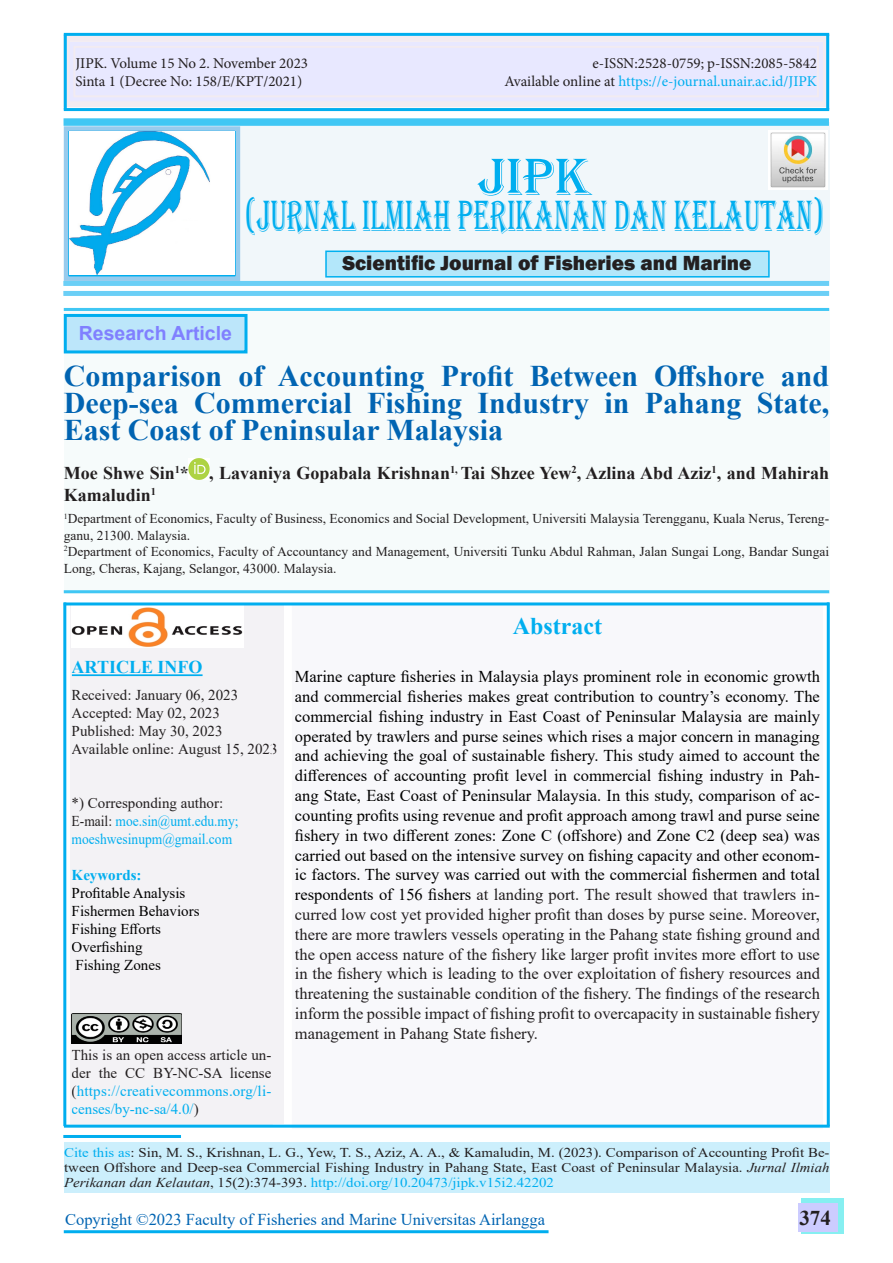
<style>
.page{position:relative;width:893px;height:1263px;background:#fff}
.page>*{position:absolute;margin:0;border:0;box-sizing:border-box;transform-origin:0 0}
.t1{font:54px "Algerian";color:#00aeef}
.t2{font:45px "Algerian";color:#00aeef;scale:.6 1}
.t3{font:700 30px/27px "Times New Roman";color:#0164b2;text-align:justify}
.t4{font:700 24px "Times New Roman";color:#00aeef}
.t5{font:800 21px "Franklin Gothic";color:#231f20}
.t6{font:700 21px "Times New Roman";color:#231f20}
.Body_Text{font:700 19.5px "Arial";color:#8080ff}
.t7{font:700 18px/21.6px "Times New Roman";color:#231f20}
.t8{font:700 18px "Times New Roman";color:#00aeef}
.No_Spacing{font:16.5px/19.8px "Times New Roman";color:#000;text-align:justify}
.t9{font:16.5px "Times New Roman";color:#0164b2}
.t10{font:15px/18px "Times New Roman";color:#231f20;text-align:justify}
.t11{font:15px "Minion Pro";color:#231f20}
.t12{font:15px "Times New Roman";color:#242021}
.t13{font:15px/18px "Times New Roman";color:#000}
.t14{font:15px "Minion Pro";color:#00aeef}
.t15{font:15px/18px "Times New Roman";color:#00aeef;scale:.9 1}
.t16{font:700 15px "Times New Roman";color:#00aeef}
.t17{font:13.5px/16.2px "Times New Roman";color:#231f20}
.t18{font:13.5px/15px "Times New Roman";color:#231f20;text-align:justify;scale:1.1 1}
.s1{color:#231f20}
.s2{color:#00aeef}
.s3{font-style:italic}
</style>
<div class="page">
<div style="left:802px;top:1198px;width:42px;height:35px;background:#86eff1"></div>
<div style="left:798px;top:1203px;width:40px;height:29px;background:#ccf"></div>
<div style="left:64px;top:309px;width:765px;height:284px;background:#f6fbfb"></div>
<img style="left:189px;top:459px;width:20px;height:20px">
<div style="left:71px;top:605px;width:213px;height:519px;background:#f3f2f5"></div>
<hr style="left:72px;top:674px;width:131px;height:2px;background:#00aeef">
<div style="left:70px;top:604px;width:203px;height:521px;border:2px solid #f3f2f5"></div>
<img style="left:71px;top:605px;width:172px;height:42px">
<div style="left:293px;top:604px;width:528px;height:523px;background:#f8f8fb"></div>
<div style="left:64px;top:1142px;width:766px;height:51px;background:#cceffc"></div>
<hr style="left:63px;top:1135px;width:118px;height:3px;background:#00aeef">
<hr style="left:64px;top:602px;width:765px;height:3px;background:#00aeef">
<hr style="left:64px;top:1125px;width:766px;height:3px;background:#00aeef">
<div style="left:240px;top:122px;width:589px;height:159px;background:#f1f7fa"></div>
<div style="left:64px;top:118px;width:765px;height:8px;background:#40c7f4"></div>
<div style="left:63px;top:281px;width:766px;height:5px;background:#6bcff6"></div>
<div style="left:63px;top:291px;width:766px;height:5px;background:#6bcff6"></div>
<hr style="left:64px;top:308px;width:765px;height:3px;background:#40c7f4">
<hr style="left:64px;top:590px;width:765px;height:3px;background:#40c7f4">
<img style="left:69px;top:131px;width:141px;height:144px">
<div style="left:64px;top:126px;width:176px;height:155px;border:4px solid #97cbed"></div>
<div style="left:65px;top:315px;width:181px;height:37px;background:#bce6fa"></div>
<div style="left:64px;top:314px;width:183px;height:39px;border:3px solid #00aeef"></div>
<div style="left:326px;top:251px;width:443px;height:26px;background:#b3e7fa"></div>
<div style="left:325px;top:251px;width:445px;height:27px;border:2px solid #00b0f0"></div>
<img style="left:768px;top:130px;width:59px;height:59px">
<img style="left:71px;top:1014px;width:111px;height:29px">
<hr style="left:64px;top:1230px;width:485px;height:3px;background:#00aeef">
<svg style="left:63px;top:33px;width:767px;height:77px;background:#eae8fc"></svg>
<div style="left:73px;top:46px;width:746px;height:51px;border:2px solid #f2ebf1"></div>
<hr style="left:64px;top:33px;width:765px;height:3px;background:#00aeef">
<hr style="left:64px;top:108px;width:765px;height:3px;background:#00aeef">
<hr style="left:64px;top:34px;width:3px;height:76px;background:#00aeef">
<hr style="left:826px;top:34px;width:3px;height:76px;background:#00aeef">
<hr style="left:63px;top:602px;width:3px;height:524px;background:#00aeef">
<hr style="left:827px;top:602px;width:3px;height:524px;background:#00aeef">
<p class="t11" style="left:75px;top:53px;width:234px">JIPK. Volume 15 No 2. November 2023</p>
<p class="t11" style="left:592px;top:53px;width:226px">e-ISSN:2528-0759; p-ISSN:2085-5842</p>
<p class="t11" style="left:75px;top:71px;width:228px">Sinta 1 (Decree No: 158/E/KPT/2021)</p>
<p class="t14" style="left:504px;top:71px;width:314px"><span class="s1">Available online at</span> https://e-journal.unair.ac.id/JIPK</p>
<p class="t1" style="left:478px;top:147px;width:114px">JIPK</p>
<p class="t2" style="left:245px;top:191px;width:968px">(JURNAL ILMIAH PERIKANAN DAN KELAUTAN)</p>
<p class="Body_Text" style="left:79px;top:320px;width:155px">Research Article</p>
<p class="t5" style="left:342px;top:249px;width:410px">Scientific Journal of Fisheries and Marine</p>
<p class="t3" style="left:64px;top:361px;width:767px">Comparison of Accounting Profit Between Offshore and Deep-sea Commercial Fishing Industry in Pahang State, East Coast of Peninsular Malaysia</p>
<p class="t7" style="left:64px;top:462px;width:767px">Moe Shwe Sin<sup>1</sup>* , Lavaniya Gopabala Krishnan<sup>1,</sup> Tai Shzee Yew<sup>2</sup>, Azlina Abd Aziz<sup>1</sup>, and Mahirah<br>Kamaludin<sup>1</sup></p>
<p class="t17" style="left:64px;top:510px;width:767px"><sup>1</sup>Department of Economics, Faculty of Business, Economics and Social Development, Universiti Malaysia Terengganu, Kuala Nerus, Tereng&shy;ganu, 21300. Malaysia.</p>
<p class="t17" style="left:64px;top:542px;width:767px;line-height:16.6px"><sup>2</sup>Department of Economics, Faculty of Accountancy and Management, Universiti Tunku Abdul Rahman, Jalan Sungai Long, Bandar Sungai<br>Long, Cheras, Kajang, Selangor, 43000. Malaysia.</p>
<p class="t8" style="left:72px;top:654px;width:132px">ARTICLE INFO</p>
<p class="t12" style="left:72px;top:685px;width:168px">Received: January 06, 2023</p>
<p class="t12" style="left:72px;top:703px;width:150px">Accepted: May 02, 2023</p>
<p class="t12" style="left:72px;top:721px;width:152px">Published: May 30, 2023</p>
<p class="t12" style="left:72px;top:739px;width:207px">Available online: August 15, 2023</p>
<p class="t10" style="left:72px;top:794px;width:153px">*) Corresponding author:</p>
<p class="t15" style="left:72px;top:812px;width:187px"><span class="s1">E-mail:</span> moe.sin@umt.edu.my; moeshwesinupm@gmail.com</p>
<p class="t16" style="left:72px;top:864px;width:71px">Keywords:</p>
<p class="t13" style="left:72px;top:884px;width:129px">Profitable Analysis<br>Fishermen Behaviors<br>Fishing Efforts</p>
<p class="t13" style="left:72px;top:938px;width:72px">Overfishing</p>
<p class="t13" style="left:75px;top:956px;width:87px">Fishing Zones</p>
<p class="t10" style="left:72px;top:1046px;width:201px">This is an open access article un&shy;der the CC BY-NC-SA license (<span class="s2">https://creativecommons.org/li&shy;censes/by-nc-sa/4.0/</span>)</p>
<p class="t4" style="left:513px;top:608px;width:91px">Abstract</p>
<p class="No_Spacing" style="left:295px;top:666px;width:526px">Marine capture fisheries in Malaysia plays prominent role in economic growth and commercial fisheries makes great contribution to country’s economy. The commercial fishing industry in East Coast of Peninsular Malaysia are mainly operated by trawlers and purse seines which rises a major concern in managing and achieving the goal of sustainable fishery. This study aimed to account the differences of accounting profit level in commercial fishing industry in Pah&shy;ang State, East Coast of Peninsular Malaysia. In this study, comparison of ac&shy;counting profits using revenue and profit approach among trawl and purse seine fishery in two different zones: Zone C (offshore) and Zone C2 (deep sea) was carried out based on the intensive survey on fishing capacity and other econom&shy;ic factors. The survey was carried out with the commercial fishermen and total respondents of 156 fishers <span class="s1">at landing port. The result showed that trawlers in&shy;curred low cost yet provided higher profit than doses by purse seine. Moreover, there are more trawlers vessels operating in the Pahang state fishing ground and the open access nature of the fishery like larger profit invites more effort to use in the fishery which is leading to the over exploitation of fishery resources and threatening the sustainable condition of the fishery. The findings of the research inform the possible impact of fishing profit to overcapacity in sustainable fishery management in Pahang State fishery.</span></p>
<p class="t18" style="left:64px;top:1144px;width:697px"><span class="s2">Cite this as</span>: Sin, M. S., Krishnan, L. G., Yew, T. S., Aziz, A. A., &amp; Kamaludin, M. (2023). Comparison of Accounting Profit Be&shy;tween Offshore and Deep-sea Commercial Fishing Industry in Pahang State, East Coast of Peninsular Malaysia. <span class="s3">Jurnal Ilmiah Perikanan dan Kelautan</span>, 15(2):374-393. <span class="s2">http://doi.org/10.20473/jipk.v15i2.42202</span></p>
<p class="t9" style="left:65px;top:1207px;width:481px">Copyright ©2023 Faculty of Fisheries and Marine Universitas Airlangga</p>
<p class="t6" style="left:799px;top:1202px;width:33px">374</p>
</div>
